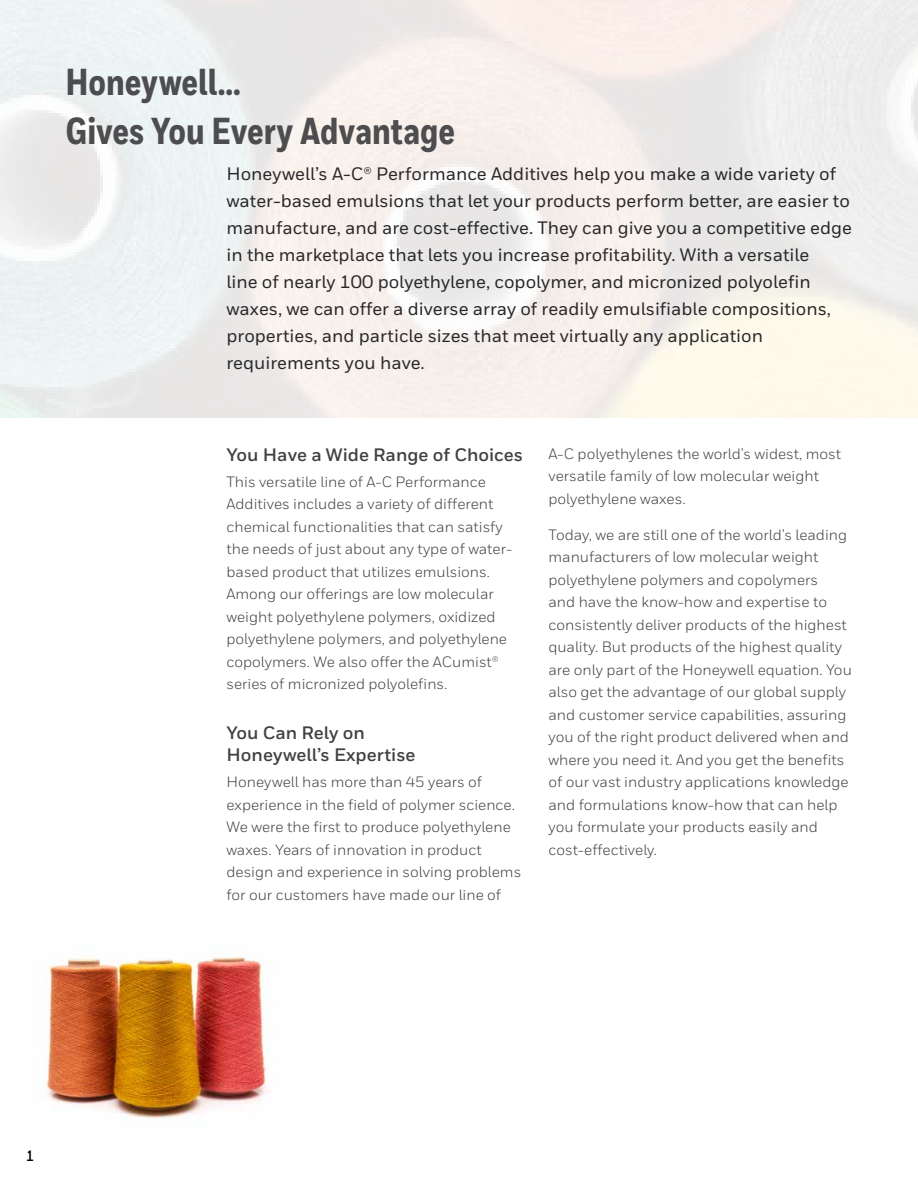
<style>
.page{position:relative;width:918px;height:1188px;background:#fff}
.page>*{position:absolute;margin:0;border:0;box-sizing:border-box;transform-origin:0 0}
.t1{font:800 37.5px/49.5px "Honeywell Cond";color:#4d4d4f}
.t2{font:500 18px/27px "Honeywell Sans";color:#292829}
.t3{font:700 18px/22.5px "Honeywell Sans";color:#414042}
.t4{font:15px/22.5px "Honeywell Sans";color:#414042}
.t5{font:700 15px "Honeywell Cond";color:#000}
</style>
<div class="page">
<img style="left:44px;top:956px;width:228px;height:162px">
<h1 class="t1" style="left:65px;top:58px;width:391px">Honeywell…<br>Gives You Every Advantage</h1>
<p class="t2" style="left:226px;top:161px;width:627px">Honeywell’s A-C® Performance Additives help you make a wide variety of water-based emulsions that let your products perform better, are easier to manufacture, and are cost-effective. They can give you a competitive edge in the marketplace that lets you increase profitability. With a versatile<br>line of nearly 100 polyethylene, copolymer, and micronized polyolefin waxes, we can offer a diverse array of readily emulsifiable compositions, properties, and particle sizes that meet virtually any application requirements you have.</p>
<p class="t3" style="left:226px;top:444px;width:298px">You Have a Wide Range of Choices</p>
<p class="t4" style="left:226px;top:470px;width:287px">This versatile line of A-C Performance Additives includes a variety of different chemical functionalities that can satisfy the needs of just about any type of water&shy;based product that utilizes emulsions.<br>Among our offerings are low molecular weight polyethylene polymers, oxidized polyethylene polymers, and polyethylene copolymers. We also offer the ACumist® series of micronized polyolefins.</p>
<p class="t3" style="left:226px;top:722px;width:191px">You Can Rely on<br>Honeywell’s Expertise</p>
<p class="t4" style="left:226px;top:771px;width:296px">Honeywell has more than 45 years of experience in the field of polymer science.<br>We were the first to produce polyethylene waxes. Years of innovation in product design and experience in solving problems for our customers have made our line of</p>
<p class="t4" style="left:549px;top:442px;width:294px">A-C polyethylenes the world’s widest, most versatile family of low molecular weight polyethylene waxes.</p>
<p class="t4" style="left:549px;top:523px;width:305px">Today, we are still one of the world’s leading manufacturers of low molecular weight polyethylene polymers and copolymers<br>and have the know-how and expertise to consistently deliver products of the highest quality. But products of the highest quality are only part of the Honeywell equation. You also get the advantage of our global supply and customer service capabilities, assuring you of the right product delivered when and where you need it. And you get the benefits of our vast industry applications knowledge and formulations know-how that can help you formulate your products easily and cost-effectively.</p>
<p class="t5" style="left:26px;top:1146px;width:10px">1</p>
</div>
